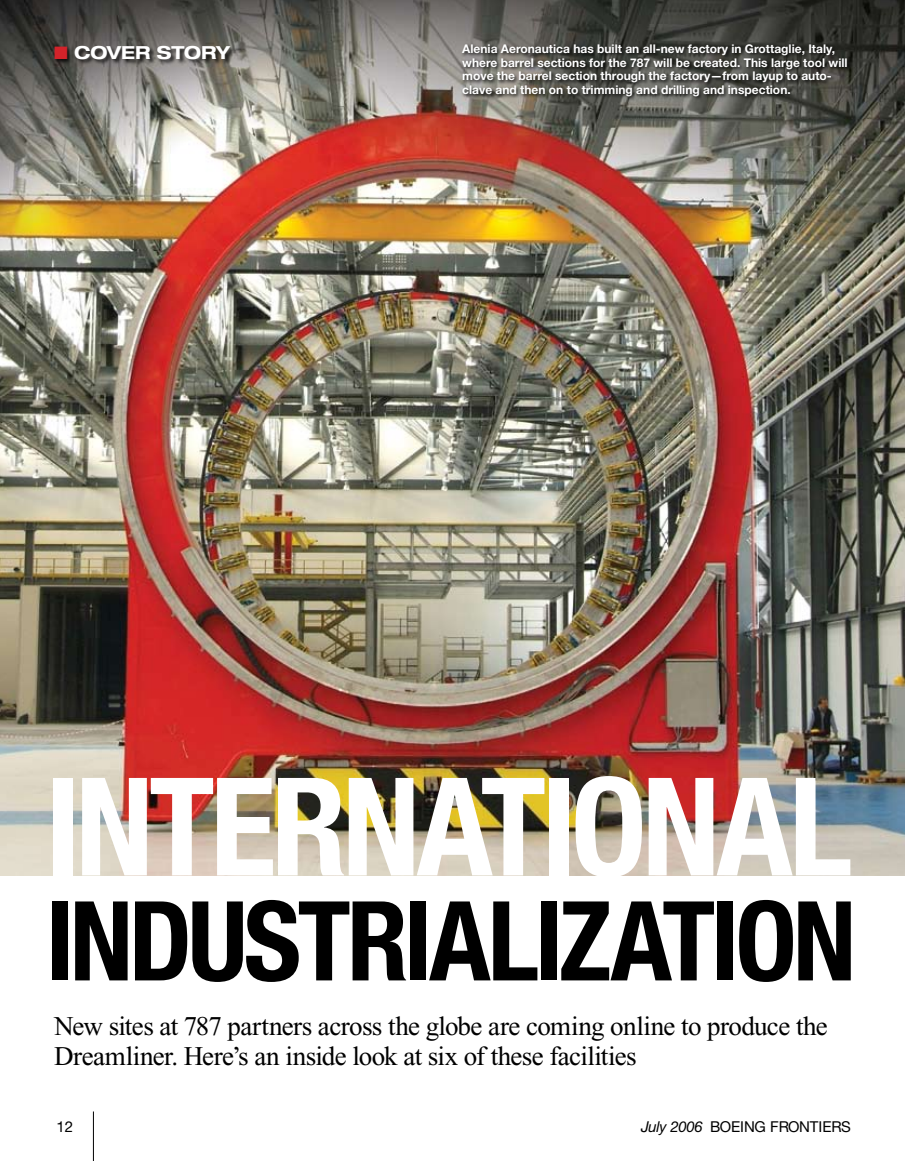
<style>
.page{position:relative;width:905px;height:1161px;background:#fff}
.page>*{position:absolute;margin:0;border:0;box-sizing:border-box;transform-origin:0 0}
.t1{font:700 condensed 136.5px "Helvetica Neue";color:#fff}
.t2{font:700 condensed 110.55px "Helvetica Neue";color:#000}
.t3{font:27px/30px "Times New Roman";letter-spacing:-.02em;color:#000}
.t4{font:700 expanded 18px "Helvetica Neue";letter-spacing:-.005em;color:#fff}
.t5{font:15px "Helvetica Neue";color:#000}
.t6{font:700 12px/13.5px "Helvetica Neue";color:#fff}
.s1{color:#d2232a}
.s2{font-style:italic}
</style>
<div class="page">
<hr style="left:93px;top:1112px;width:1px;height:49px;background:#000">
<img style="left:0;top:0;width:904px;height:875px">
<div style="left:53px;top:45px;width:184px;height:21px;background:#000;opacity:.75"></div>
<div style="left:460px;top:42px;width:392px;height:59px;background:#000;opacity:.75"></div>
<h3 class="t4" style="left:54px;top:41px;width:178px"><span class="s1">■</span> COVER STORY</h3>
<p class="t6" style="left:462px;top:42px;width:387px">Alenia Aeronautica has built an all-new factory in Grottaglie, Italy, where barrel sections for the 787 will be created. This large tool will move the barrel section through the factory—from layup to auto&shy;clave and then on to trimming and drilling and inspection.</p>
<h1 class="t1" style="left:45px;top:744px;width:95px">INTERNATIONAL</h1>
<h2 class="t2" style="left:45px;top:874px;width:47px">INDUSTRIALI</h2>
<h2 class="t2" style="left:558px;top:874px;width:101px">ZATION</h2>
<h3 class="t3" style="left:54px;top:1011px;width:775px">New sites at 787 partners across the globe are coming online to produce the<br>Dreamliner. Here’s an inside look at six of these facilities</h3>
<p class="t5" style="left:57px;top:1117px;width:9px">12</p>
<p class="t5" style="left:641px;top:1118px;width:211px"><span class="s2">July 2006</span> BOEING FRONTIERS</p>
</div>
